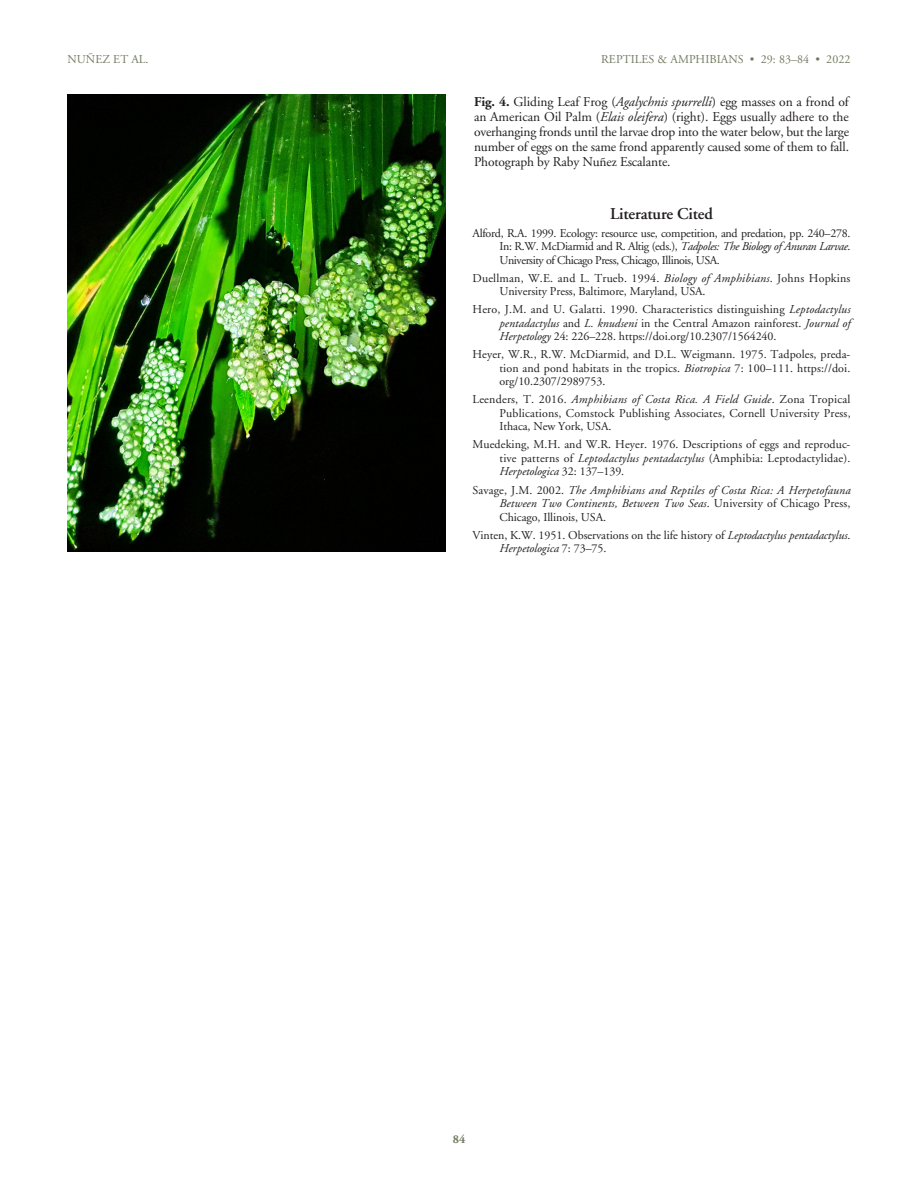
<style>
.page{position:relative;width:918px;height:1188px;background:#fff}
.page>*{position:absolute;margin:0;border:0;box-sizing:border-box;transform-origin:0 0}
.SUBhead{font:600 16.5px "Adobe Garamond";letter-spacing:-.01em;color:#231f20}
.Figure_Caption{font:13.5px/15px "Adobe Garamond";letter-spacing:-.01em;color:#231f20;text-align:justify}
.Lit_Cited{font:12px/13.5px "Adobe Garamond";letter-spacing:-.005em;color:#231f20;text-align:justify}
.Lit_Cited-2{font:italic 12px/13.5px "Adobe Garamond";letter-spacing:.01em;color:#231f20;text-align:justify}
.t1{font:12px "Adobe Garamond";letter-spacing:.005em;color:#717a60}
.t2{font:700 12px "Adobe Garamond";color:#717a60}
.s1{font-weight:700}
.s2{font-style:italic}
.s3{font-style:normal}
</style>
<div class="page">
<img style="left:68px;top:94px;width:378px;height:458px">
<p class="t1" style="left:68px;top:53px;width:83px">NUÑEZ ET AL.</p>
<p class="t1" style="left:601px;top:53px;width:251px">REPTILES &amp; AMPHIBIANS • 29: 83–84 • 2022</p>
<p class="Figure_Caption" style="left:474px;top:94px;width:377px"><span class="s1">Fig. 4.</span> Gliding Leaf Frog (<span class="s2">Agalychnis spurrelli</span>) egg masses on a frond of an American Oil Palm (<span class="s2">Elais oleifera</span>) (right). Eggs usually adhere to the overhanging fronds until the larvae drop into the water below, but the large number of eggs on the same frond apparently caused some of them to fall.<br>Photograph by Raby Nuñez Escalante.</p>
<p class="SUBhead" style="left:610px;top:204px;width:104px">Literature Cited</p>
<p class="Lit_Cited" style="left:500px;top:227px;width:353px;text-indent:-27px">Alford, R.A. 1999. Ecology: resource use, competition, and predation, pp. 240–278.<br>In: R.W. McDiarmid and R. Altig (eds.), <span class="s2">Tadpoles: The Biology of Anuran Larvae</span>.<br>University of Chicago Press, Chicago, Illinois, USA.</p>
<p class="Lit_Cited" style="left:500px;top:272px;width:353px;text-indent:-27px">Duellman, W.E. and L. Trueb. 1994. <span class="s2">Biology of Amphibians</span>. Johns Hopkins<br>University Press, Baltimore, Maryland, USA.</p>
<p class="Lit_Cited" style="left:500px;top:303px;width:353px;text-indent:-27px">Hero, J.M. and U. Galatti. 1990. Characteristics distinguishing <span class="s2">Leptodactylus pentadactylus</span> and <span class="s2">L. knudseni</span> in the Central Amazon rainforest. <span class="s2">Journal of Herpetology</span> 24: 226–228. https://doi.org/10.2307/1564240.</p>
<p class="Lit_Cited" style="left:500px;top:348px;width:353px;text-indent:-27px">Heyer, W.R., R.W. McDiarmid, and D.L. Weigmann. 1975. Tadpoles, preda&shy;tion and pond habitats in the tropics. <span class="s2">Biotropica</span> 7: 100–111. https://doi. org/10.2307/2989753.</p>
<p class="Lit_Cited" style="left:500px;top:393px;width:353px;text-indent:-27px">Leenders, T. 2016. <span class="s2">Amphibians of Costa Rica. A Field Guide</span>. Zona Tropical Publications, Comstock Publishing Associates, Cornell University Press, Ithaca, New York, USA.</p>
<p class="Lit_Cited" style="left:500px;top:438px;width:353px;text-indent:-27px">Muedeking, M.H. and W.R. Heyer. 1976. Descriptions of eggs and reproduc&shy;tive patterns of <span class="s2">Leptodactylus pentadactylus</span> (Amphibia: Leptodactylidae).<br><span class="s2">Herpetologica</span> 32: 137–139.</p>
<p class="Lit_Cited-2" style="left:500px;top:483px;width:353px;text-indent:-27px"><span class="s3">Savage, J.M. 2002.</span> The Amphibians and Reptiles of Costa Rica: A Herpetofauna Between Two Continents, Between Two Seas<span class="s3">. University of Chicago Press, Chicago, Illinois, USA.</span></p>
<p class="Lit_Cited" style="left:500px;top:528px;width:352px;text-indent:-27px">Vinten, K.W. 1951. Observations on the life history of <span class="s2">Leptodactylus pentadactylus</span>.<br><span class="s2">Herpetologica</span> 7: 73–75.</p>
<p class="t2" style="left:453px;top:1132px;width:14px">84</p>
</div>
